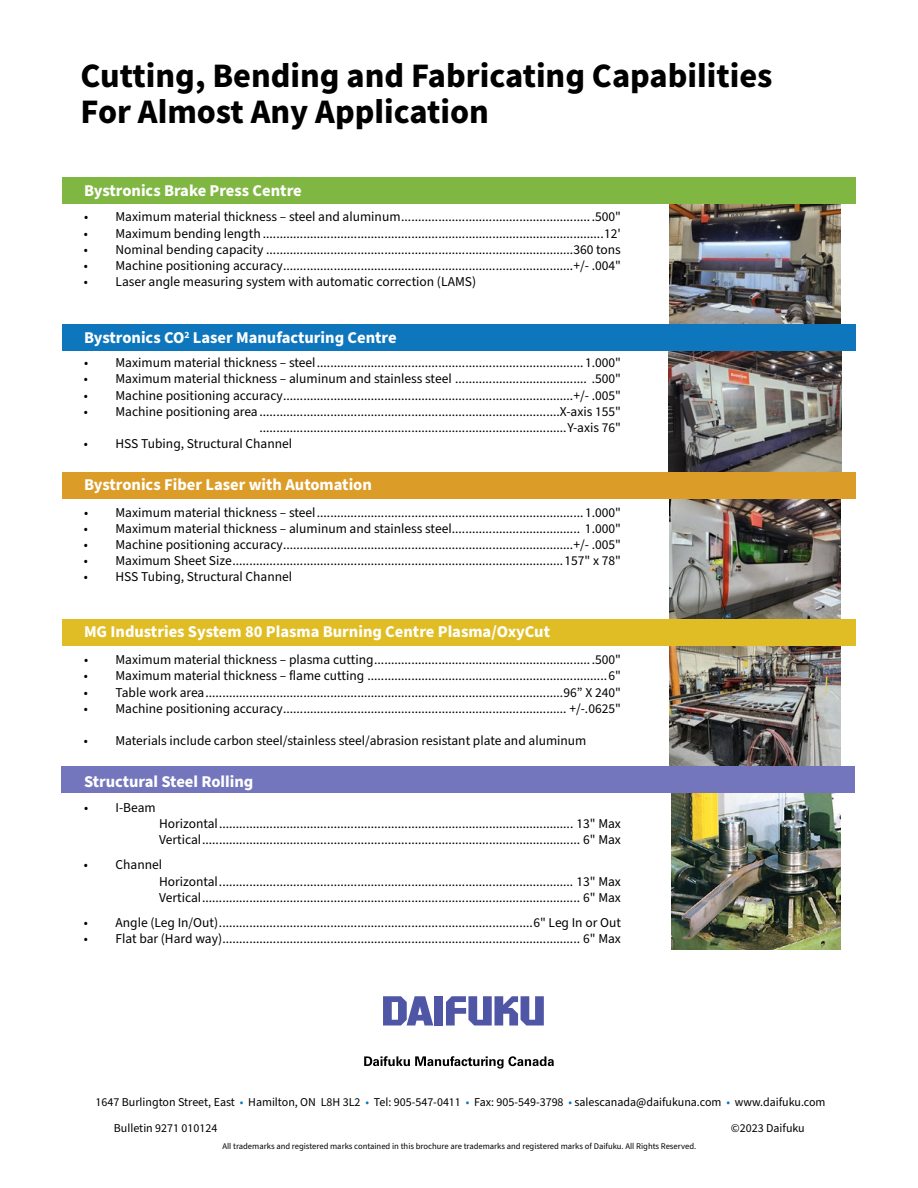
<style>
.page{position:relative;width:918px;height:1188px;background:#fff}
.page>*{position:absolute;margin:0;border:0;box-sizing:border-box;transform-origin:0 0}
.t1{font:800 30px/36px "DAIFUKU Sans JP";color:#000}
.t2{font:700 16.5px "DAIFUKU Sans";color:#fff}
.t3{font:13.5px/16.2px "DAIFUKU Sans";color:#000}
.t4{font:12px "DAIFUKU Sans";color:#000}
.t5{font:8.7px "DAIFUKU Sans";color:#000}
.s1{color:#0d76bd}
</style>
<div class="page">
<img style="left:670px;top:204px;width:171px;height:120px">
<img style="left:669px;top:351px;width:173px;height:121px">
<img style="left:670px;top:499px;width:171px;height:120px">
<img style="left:670px;top:646px;width:171px;height:120px">
<img style="left:671px;top:793px;width:170px;height:157px">
<div style="left:62px;top:177px;width:794px;height:27px;background:#80b742"></div>
<div style="left:62px;top:324px;width:794px;height:27px;background:#0d76bd"></div>
<div style="left:62px;top:472px;width:794px;height:27px;background:#dc9c28"></div>
<div style="left:62px;top:619px;width:794px;height:27px;background:#e0bd24"></div>
<div style="left:61px;top:766px;width:793px;height:27px;background:#7376bc"></div>
<svg style="left:383px;top:996px;width:50px;height:30px"></svg>
<div style="left:435px;top:996px;width:8px;height:30px;background:#4f56a6"></div>
<svg style="left:446px;top:996px;width:98px;height:30px"></svg>
<svg style="left:364px;top:1056px;width:190px;height:13px"></svg>
<h1 class="t1" style="left:81px;top:59px;width:693px">Cutting, Bending and Fabricating Capabilities<br>For Almost Any Application</h1>
<p class="t2" style="left:84px;top:180px;width:219px">Bystronics Brake Press Centre</p>
<p class="t3" style="left:84px;top:209px;width:538px">• Maximum material thickness – steel and aluminum.........................................................500"</p>
<p class="t3" style="left:84px;top:225px;width:538px">• Maximum bending length .....................................................................................................12'</p>
<p class="t3" style="left:84px;top:242px;width:538px">• Nominal bending capacity ...........................................................................................360 tons</p>
<p class="t3" style="left:84px;top:258px;width:539px">• Machine positioning accuracy......................................................................................+/- .004"</p>
<p class="t3" style="left:84px;top:274px;width:394px">• Laser angle measuring system with automatic correction (LAMS)</p>
<p class="t2" style="left:84px;top:327px;width:314px">Bystronics CO<sup>2</sup> Laser Manufacturing Centre</p>
<p class="t3" style="left:84px;top:355px;width:538px">• Maximum material thickness – steel...............................................................................1.000"</p>
<p class="t3" style="left:84px;top:371px;width:538px">• Maximum material thickness – aluminum and stainless steel ....................................... .500"</p>
<p class="t3" style="left:84px;top:387px;width:539px">• Machine positioning accuracy......................................................................................+/- .005"</p>
<p class="t3" style="left:84px;top:404px;width:539px;text-align:right">• Machine positioning area .........................................................................................X-axis 155" ...........................................................................................Y-axis 76"</p>
<p class="t3" style="left:84px;top:436px;width:210px">• HSS Tubing, Structural Channel</p>
<p class="t2" style="left:84px;top:473px;width:289px">Bystronics Fiber Laser with Automation</p>
<p class="t3" style="left:84px;top:504px;width:538px">• Maximum material thickness – steel...............................................................................1.000"</p>
<p class="t3" style="left:84px;top:521px;width:538px">• Maximum material thickness – aluminum and stainless steel...................................... 1.000"</p>
<p class="t3" style="left:84px;top:537px;width:539px">• Machine positioning accuracy......................................................................................+/- .005"</p>
<p class="t3" style="left:84px;top:553px;width:539px">• Maximum Sheet Size..................................................................................................157" x 78"</p>
<p class="t3" style="left:84px;top:569px;width:210px">• HSS Tubing, Structural Channel</p>
<p class="t2" style="left:84px;top:621px;width:468px">MG Industries System 80 Plasma Burning Centre Plasma/OxyCut</p>
<p class="t3" style="left:84px;top:652px;width:538px">• Maximum material thickness – plasma cutting.................................................................500"</p>
<p class="t3" style="left:84px;top:668px;width:538px">• Maximum material thickness – flame cutting .......................................................................6"</p>
<p class="t3" style="left:84px;top:684px;width:539px">• Table work area..........................................................................................................96” X 240"</p>
<p class="t3" style="left:84px;top:701px;width:539px">• Machine positioning accuracy.................................................................................... +/-.0625"</p>
<p class="t3" style="left:84px;top:733px;width:504px">• Materials include carbon steel/stainless steel/abrasion resistant plate and aluminum</p>
<p class="t2" style="left:84px;top:770px;width:171px">Structural Steel Rolling</p>
<p class="t3" style="left:84px;top:800px;width:73px">• I-Beam</p>
<p class="t3" style="left:159px;top:816px;width:463px">Horizontal......................................................................................................... 13" Max<br>Vertical................................................................................................................ 6" Max</p>
<p class="t3" style="left:159px;top:857px;width:463px;text-indent:-75px">• Channel<br>Horizontal......................................................................................................... 13" Max<br>Vertical................................................................................................................ 6" Max</p>
<p class="t3" style="left:84px;top:915px;width:539px">• Angle (Leg In/Out).............................................................................................6" Leg In or Out</p>
<p class="t3" style="left:84px;top:931px;width:538px">• Flat bar (Hard way).......................................................................................................... 6" Max</p>
<p class="t4" style="left:96px;top:1094px;width:731px">1647 Burlington Street, East <span class="s1">•</span> Hamilton, ON L8H 3L2 <span class="s1">•</span> Tel: 905-547-0411 <span class="s1">•</span> Fax: 905-549-3798 <span class="s1">•</span> salescanada@daifukuna.com <span class="s1">•</span> www.daifuku.com</p>
<p class="t4" style="left:114px;top:1120px;width:105px">Bulletin 9271 010124</p>
<p class="t4" style="left:731px;top:1120px;width:75px">©2023 Daifuku</p>
<p class="t5" style="left:222px;top:1140px;width:475px">All trademarks and registered marks contained in this brochure are trademarks and registered marks of Daifuku. All Rights Reserved.</p>
</div>
